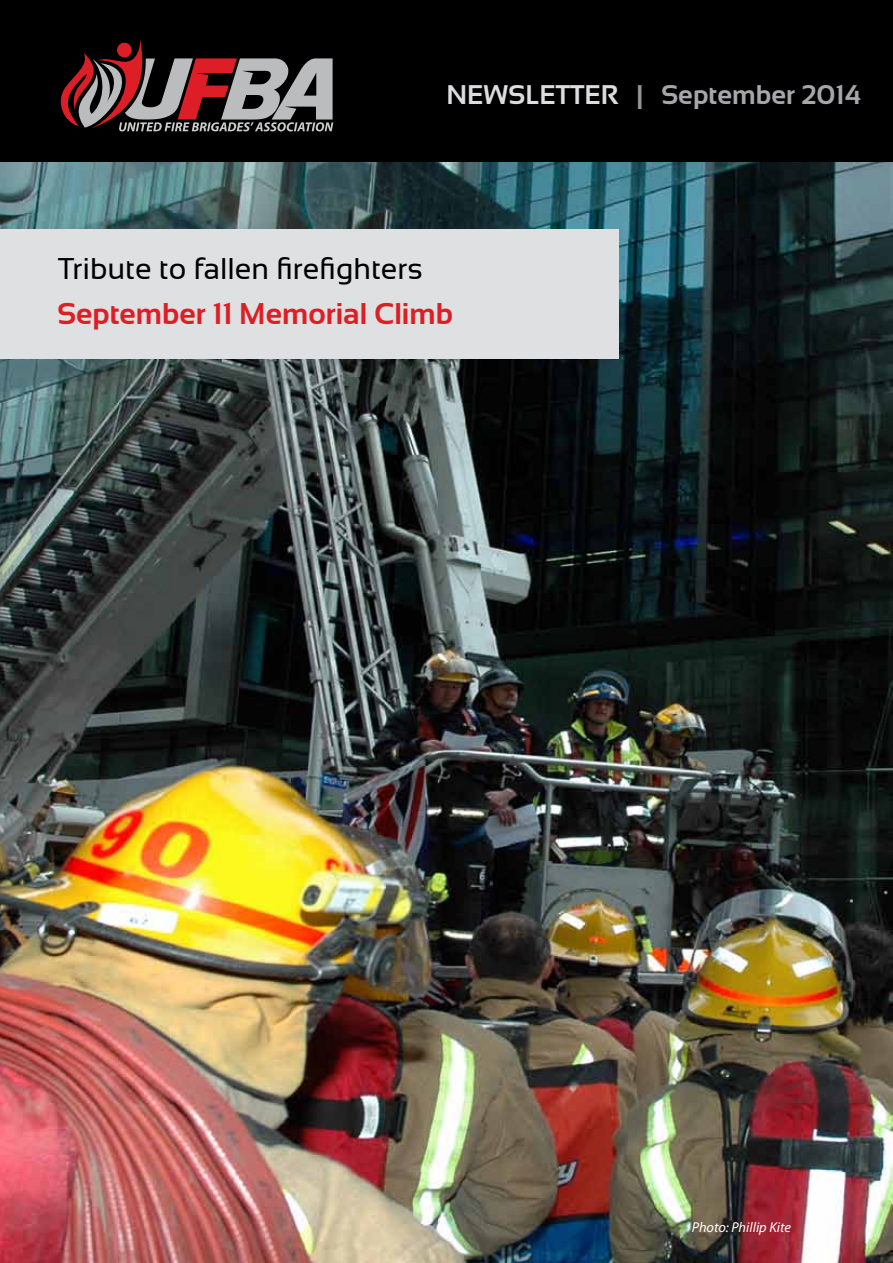
<style>
.page{position:relative;width:893px;height:1263px;background:#fff}
.page>*{position:absolute;margin:0;border:0;box-sizing:border-box;transform-origin:0 0}
.t1{font:30px "Sansation";color:#000}
.t2{font:700 30px "Sansation";color:#dd1e25}
.t3{font:700 27px "Sansation";color:#a5a7aa}
.t4{font:italic 14.25px "Myriad Pro";color:#fff}
.s1{color:#dcddde}
.s2{color:#939598}
</style>
<div class="page">
<img style="left:0;top:162px;width:893px;height:1101px">
<div style="left:0;top:0;width:893px;height:162px;background:#000"></div>
<svg style="left:60px;top:39px;width:273px;height:92px"></svg>
<div style="left:0;top:230px;width:619px;height:129px;background:#dfe0e1"></div>
<p class="t3" style="left:446px;top:80px;width:416px"><span class="s1">NEWSLETTER</span> <span class="s2">|</span> September 2014</p>
<p class="t1" style="left:57px;top:252px;width:367px">Tribute to fallen firefighters</p>
<p class="t2" style="left:57px;top:297px;width:397px">September 11 Memorial Climb</p>
<p class="t4" style="left:692px;top:1218px;width:101px">Photo: Phillip Kite</p>
</div>
